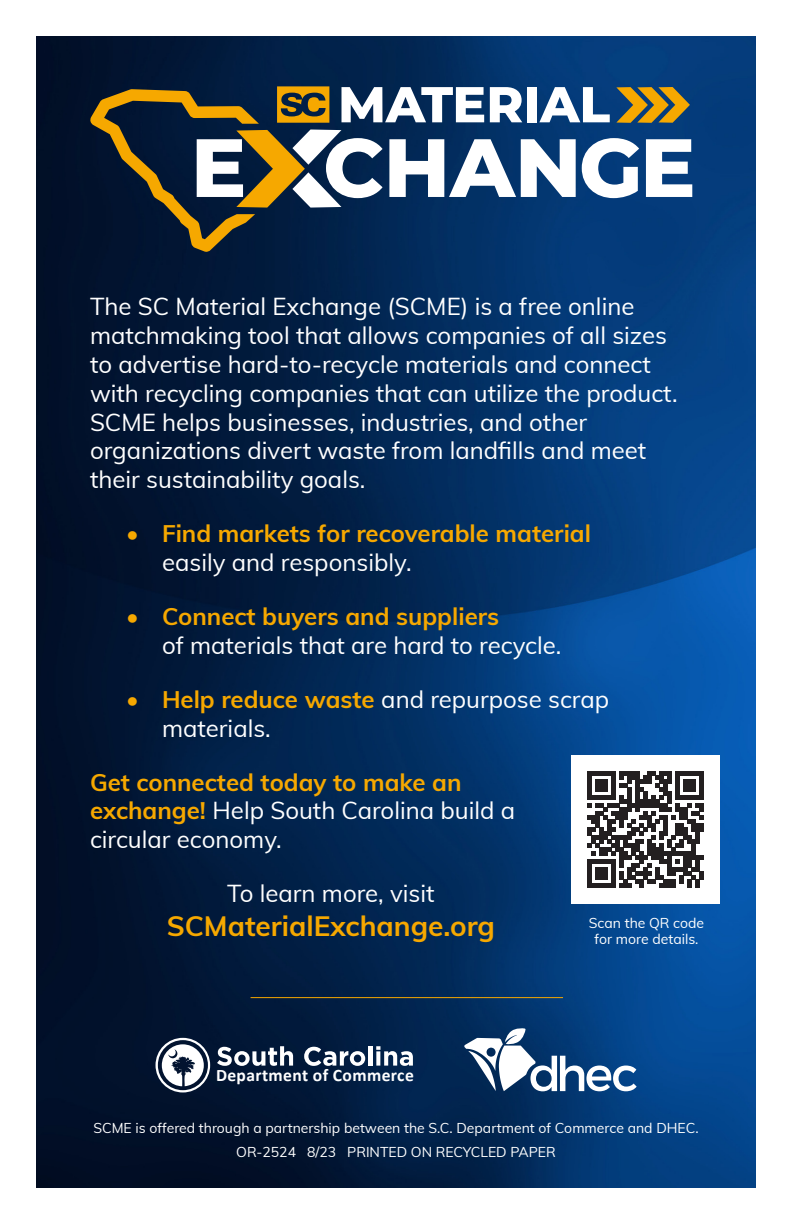
<style>
.page{position:relative;width:792px;height:1224px;background:#fff}
.page>*{position:absolute;margin:0;border:0;box-sizing:border-box;transform-origin:0 0}
.t1{font:700 28px "Muli";color:#f6a800}
.t2{font:24px/28.8px "Muli";color:#fff}
.t3{font:700 24px/28.8px "Muli";color:#f6a800}
.t4{font:700 17.6px "Calibri";letter-spacing:.02em;color:#fff}
.t5{font:14px/16px "Muli";color:#fff;text-align:center}
.s1{font-weight:400;color:#fff}
.s2{font-weight:700;color:#f6a800}
</style>
<div class="page">
<img style="left:36px;top:36px;width:720px;height:1152px">
<svg style="left:90px;top:86px;width:602px;height:166px"></svg>
<svg style="left:464px;top:1028px;width:173px;height:63px"></svg>
<svg style="left:156px;top:1038px;width:54px;height:54px"></svg>
<svg style="left:217px;top:1046px;width:76px;height:20px"></svg>
<svg style="left:304px;top:1047px;width:61px;height:19px"></svg>
<hr style="left:368px;top:1046px;width:4px;height:20px;background:#fff">
<svg style="left:376px;top:1046px;width:37px;height:20px"></svg>
<hr style="left:251px;top:997px;width:312px;height:1px;background:#f6a800">
<div style="left:572px;top:755px;width:148px;height:149px;background:#fff"></div>
<svg style="left:588px;top:771px;width:116px;height:117px"></svg>
<p class="t2" style="left:90px;top:291px;width:589px">The SC Material Exchange (SCME) is a free online matchmaking tool that allows companies of all sizes to advertise hard-to-recycle materials and connect with recycling companies that can utilize the product.<br>SCME helps businesses, industries, and other organizations divert waste from landfills and meet their sustainability goals.</p>
<p class="t3" style="left:162px;top:518px;width:431px;text-indent:-36px">• Find markets for recoverable material <span class="s1">easily and responsibly.</span></p>
<p class="t2" style="left:162px;top:601px;width:401px;text-indent:-36px"><span class="s2">• Connect buyers and suppliers<br></span>of materials that are hard to recycle.</p>
<p class="t2" style="left:162px;top:684px;width:449px;text-indent:-36px"><span class="s2">• Help reduce waste</span> and repurpose scrap materials.</p>
<p class="t2" style="left:90px;top:766px;width:427px"><span class="s2">Get connected today to make an exchange!</span> Help South Carolina build a circular economy.</p>
<p class="t2" style="left:227px;top:878px;width:209px">To learn more, visit</p>
<p class="t1" style="left:167px;top:905px;width:330px">SCMaterialExchange.org</p>
<p class="t5" style="left:589px;top:915px;width:117px">Scan the QR code for more details.</p>
<p class="t4" style="left:216px;top:1063px;width:199px">Department of Commerce</p>
<p class="t5" style="left:93px;top:1120px;width:607px">SCME is offered through a partnership between the S.C. Department of Commerce and DHEC.</p>
<p class="t5" style="left:236px;top:1144px;width:321px">OR-2524 8/23 PRINTED ON RECYCLED PAPER</p>
</div>
